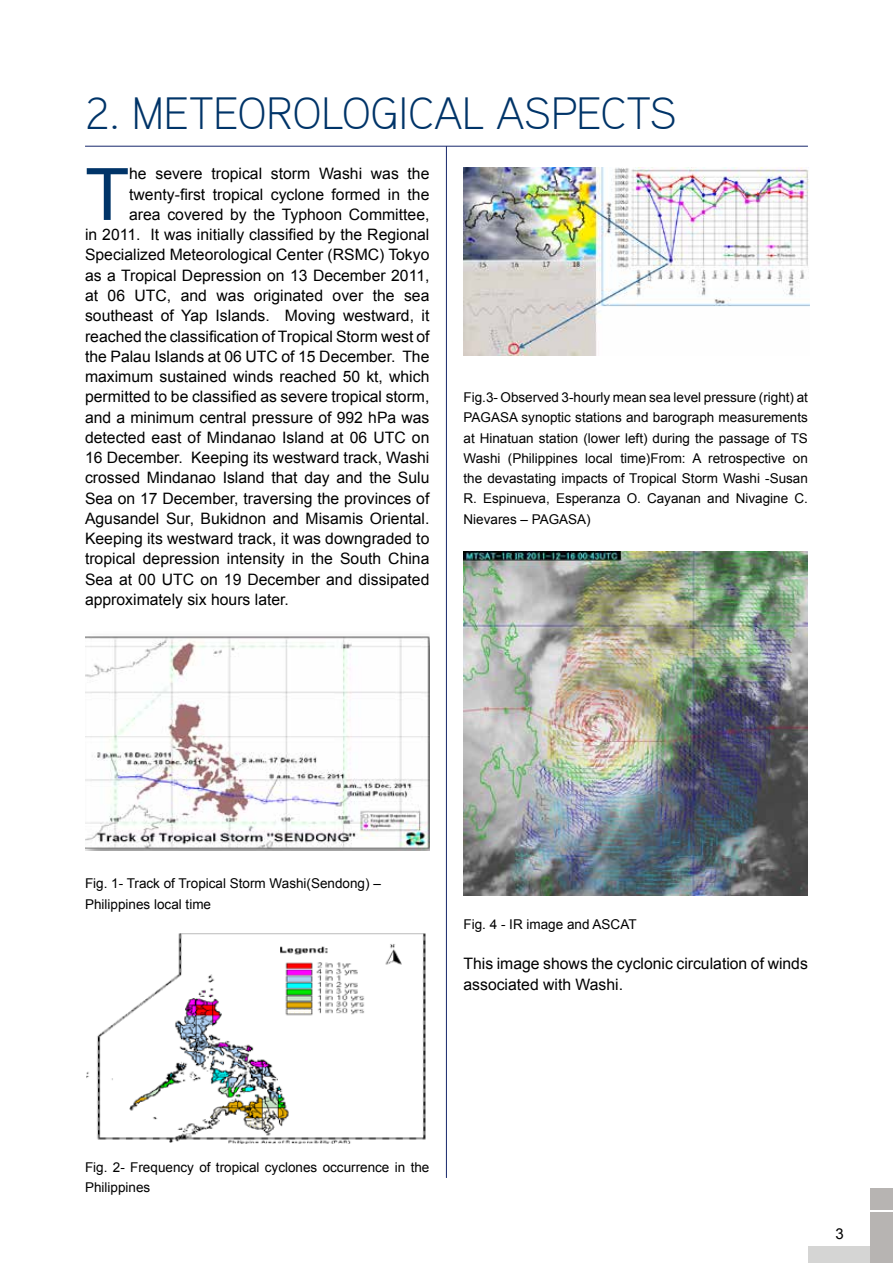
<style>
.page{position:relative;width:893px;height:1263px;background:#fff}
.page>*{position:absolute;margin:0;border:0;box-sizing:border-box;transform-origin:0 0}
.t1{font:72.3px "Arial";color:#003468}
.t2{font:300 45px "Aaux Pro";letter-spacing:-.005em;color:#003468}
.t3{font:15.75px/20.2px "Arial";color:#000}
.t4{font:15px "Arial";color:#000}
.t5{font:13.5px/20.2px "Arial";color:#000}
</style>
<div class="page">
<hr style="left:85px;top:146px;width:723px;height:1px;background:#17276b">
<hr style="left:446px;top:146px;width:1px;height:1032px;background:#17276b">
<div style="left:808px;top:1246px;width:83px;height:17px;background:#d5d5d4"></div>
<div style="left:870px;top:1212px;width:23px;height:51px;background:#b7b4b2"></div>
<div style="left:870px;top:1188px;width:23px;height:22px;background:#b7b4b2"></div>
<img style="left:463px;top:168px;width:346px;height:187px">
<img style="left:86px;top:933px;width:340px;height:210px">
<img style="left:85px;top:636px;width:344px;height:215px">
<img style="left:463px;top:552px;width:344px;height:343px">
<h2 class="t2" style="left:85px;top:85px;width:105px">2. METEO</h2>
<h2 class="t2" style="left:266px;top:85px;width:154px">ROLOGICAL</h2>
<h2 class="t2" style="left:496px;top:85px;width:105px">ASPECTS</h2>
<h1 class="t1" style="left:85px;top:147px;width:46px">T</h1>
<p class="t3" style="left:129px;top:164px;width:302px">he severe tropical storm Washi was the</p>
<p class="t3" style="left:129px;top:184px;width:302px">twenty-first tropical cyclone formed in the</p>
<p class="t3" style="left:129px;top:204px;width:302px">area covered by the Typhoon Committee,</p>
<p class="t3" style="left:85px;top:225px;width:346px">in 2011. It was initially classified by the Regional</p>
<p class="t3" style="left:85px;top:245px;width:346px">Specialized Meteorological Center (RS MC) Tokyo</p>
<p class="t3" style="left:85px;top:265px;width:346px">as a Tropical Depression on 13 December 2011,</p>
<p class="t3" style="left:85px;top:285px;width:346px">at 06 UTC, and was originated over the sea</p>
<p class="t3" style="left:85px;top:306px;width:346px">southeast of Yap I slands. Moving westward, it</p>
<p class="t3" style="left:85px;top:326px;width:346px">reached the classification of Tropical Storm west of</p>
<p class="t3" style="left:85px;top:346px;width:346px">the Palau Islands at 06 UTC of 15 December. The</p>
<p class="t3" style="left:85px;top:366px;width:346px">maximum sustained winds reached 50 kt, which</p>
<p class="t3" style="left:85px;top:387px;width:346px">permitted to be classified as severe tropical storm,</p>
<p class="t3" style="left:85px;top:407px;width:346px">and a minimum central pressure of 992 hPa was</p>
<p class="t3" style="left:85px;top:427px;width:346px">detected east of Mindanao Island at 06 UTC on</p>
<p class="t3" style="left:85px;top:447px;width:346px">16 December. Keeping its westward track, Washi</p>
<p class="t3" style="left:85px;top:468px;width:346px">crossed Mindanao Island that day and the Sulu</p>
<p class="t3" style="left:85px;top:488px;width:346px">Sea on 17 December, traversing the provinces of</p>
<p class="t3" style="left:85px;top:508px;width:346px">Agusandel Sur, Bukidnon and Misamis Oriental.</p>
<p class="t3" style="left:85px;top:529px;width:346px">Keeping its westward track, it was downgraded to</p>
<p class="t3" style="left:85px;top:549px;width:346px">tropical depression intensity in the South China</p>
<p class="t3" style="left:85px;top:569px;width:346px">Sea at 00 UTC on 19 December and dissipated</p>
<p class="t3" style="left:85px;top:589px;width:205px">approximately six hours later.</p>
<p class="t5" style="left:463px;top:387px;width:346px;text-align:justify">Fig.3- Observed 3-hourly mean sea level pressure (right) at PAGASA synoptic stations and barograph measurements at H inatuan station (lower left) during the passage of TS Washi (Philippines local time)From: A retrospective on the devastating impacts of Tropical Storm Washi -Susan R. Espinueva, Esperanza O. Cayanan and Nivagine C.<br>Nievares – PAGASA)</p>
<p class="t5" style="left:85px;top:873px;width:297px">Fig. 1- Track of Tropical Storm Washi(Sendong) –<br>Philippines local time</p>
<p class="t5" style="left:463px;top:914px;width:175px">Fig. 4 - IR image and ASCAT</p>
<p class="t3" style="left:463px;top:954px;width:346px">This image shows the cyclonic circulation of winds associated with Washi.</p>
<p class="t5" style="left:85px;top:1157px;width:346px">Fig. 2- Frequency of tropical cyclones occurrence in the<br>Philippines</p>
<p class="t4" style="left:835px;top:1223px;width:10px">3</p>
</div>
